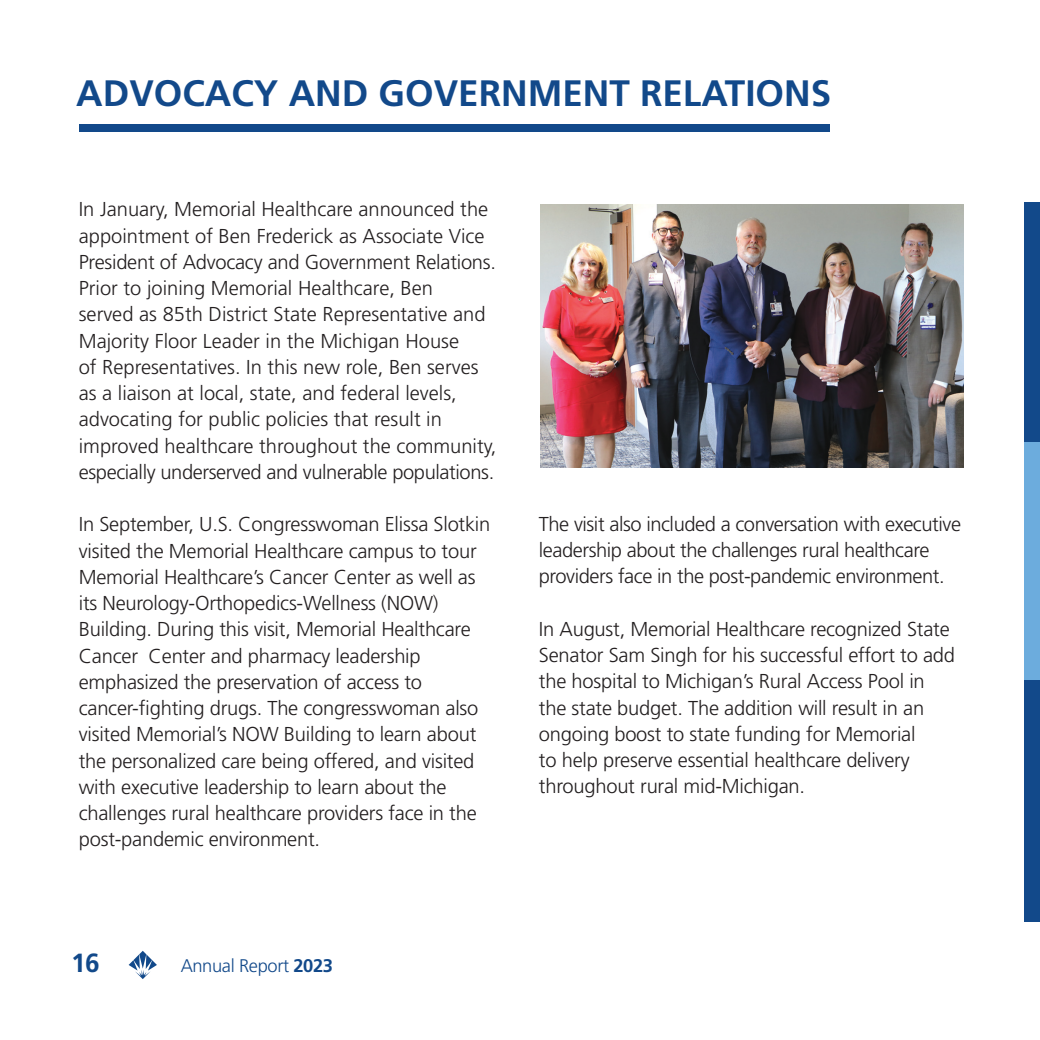
<style>
.page{position:relative;width:1040px;height:1040px;background:#fff}
.page>*{position:absolute;margin:0;border:0;box-sizing:border-box;transform-origin:0 0}
.t1{font:700 36.75px "Frutiger";color:#12498a}
.t2{font:700 26.25px "Frutiger";color:#12498a}
.t3{font:300 20.12px/26.2px "Frutiger";letter-spacing:-.01em;color:#231f20}
.t4{font:300 18.2px "Frutiger";letter-spacing:-.02em;color:#12498a}
.s1{font-weight:700}
</style>
<div class="page">
<svg style="left:129px;top:950px;width:28px;height:29px"></svg>
<img style="left:540px;top:204px;width:423px;height:263px">
<div style="left:1024px;top:676px;width:16px;height:246px;background:#12498a"></div>
<div style="left:1024px;top:202px;width:16px;height:244px;background:#12498a"></div>
<div style="left:1024px;top:443px;width:16px;height:237px;background:#6cacdd"></div>
<div style="left:79px;top:124px;width:750px;height:8px;background:#12498a"></div>
<h1 class="t1" style="left:76px;top:71px;width:756px">ADVOCACY AND GOVERNMENT RELATIONS</h1>
<p class="t3" style="left:79px;top:196px;width:419px">In January, Memorial Healthcare announced the appointment of Ben Frederick as Associate Vice President of Advocacy and Government Relations.<br>Prior to joining Memorial Healthcare, Ben<br>served as 85th District State Representative and Majority Floor Leader in the Michigan House<br>of Representatives. In this new role, Ben serves as a liaison at local, state, and federal levels, advocating for public policies that result in improved healthcare throughout the community, especially underserved and vulnerable populations.</p>
<p class="t3" style="left:79px;top:511px;width:413px">In September, U.S. Congresswoman Elissa Slotkin visited the Memorial Healthcare campus to tour Memorial Healthcare’s Cancer Center as well as its Neurology-Orthopedics-Wellness (NOW)<br>Building. During this visit, Memorial Healthcare Cancer Center and pharmacy leadership emphasized the preservation of access to cancer-fighting drugs. The congresswoman also visited Memorial’s NOW Building to learn about the personalized care being offered, and visited with executive leadership to learn about the challenges rural healthcare providers face in the post-pandemic environment.</p>
<h2 class="t2" style="left:71px;top:947px;width:30px">16</h2>
<p class="t4" style="left:181px;top:955px;width:154px">Annual Report <span class="s1">2023</span></p>
<p class="t3" style="left:539px;top:510px;width:423px">The visit also included a conversation with executive leadership about the challenges rural healthcare providers face in the post-pandemic environment.</p>
<p class="t3" style="left:539px;top:615px;width:417px">In August, Memorial Healthcare recognized State Senator Sam Singh for his successful effort to add the hospital to Michigan’s Rural Access Pool in the state budget. The addition will result in an ongoing boost to state funding for Memorial<br>to help preserve essential healthcare delivery throughout rural mid-Michigan.</p>
</div>
